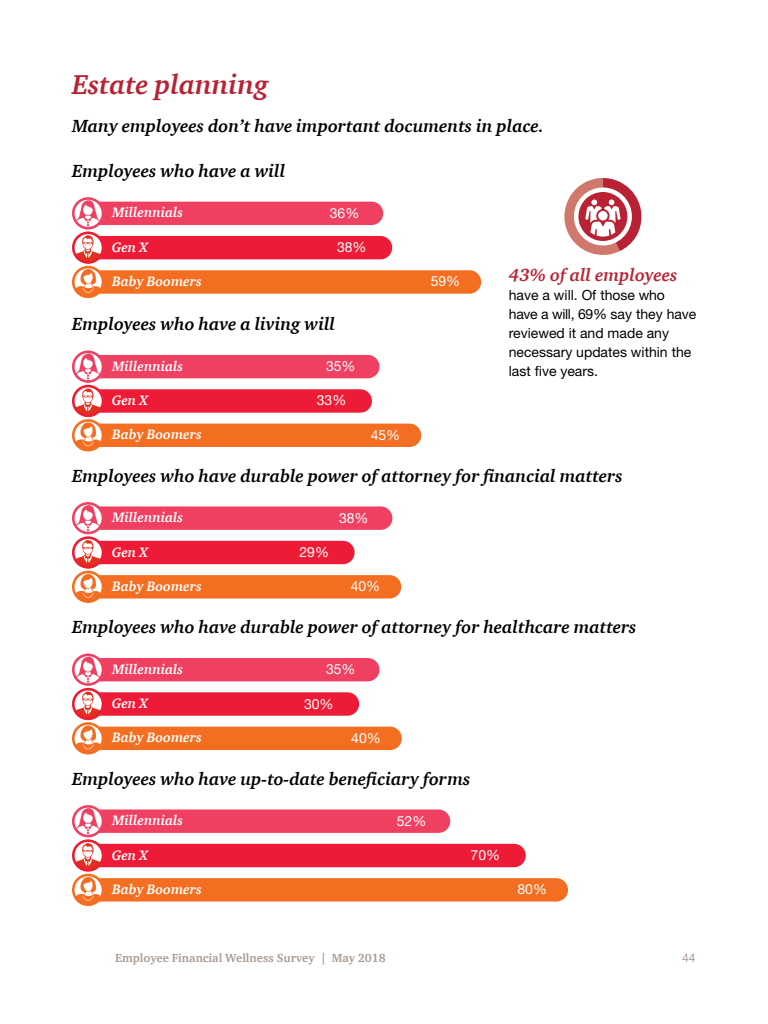
<style>
.page{position:relative;width:768px;height:1024px;background:#fff}
.page>*{position:absolute;margin:0;border:0;box-sizing:border-box;transform-origin:0 0}
.t1{font:italic 700 28px "ITC Charter Com";color:#b82234}
.t2{font:italic 700 18px "ITC Charter Com";color:#000}
.t3{font:italic 700 18px "ITC Charter Com";color:#b82234}
.t4{font:italic 700 14px "ITC Charter Com";color:#fff}
.t5{font:14px/19px "Helvetica Neue";color:#000}
.t6{font:14px "Helvetica Neue";color:#fff}
.t7{font:700 12px "ITC Charter Com";color:#a89b91}
.t8{font:12px "Helvetica Neue";color:#a89b91}
</style>
<div class="page">
<div style="left:76px;top:202px;width:307px;height:23px;background:#ef4062;border-radius:12px"></div>
<div style="left:76px;top:236px;width:316px;height:23px;background:#ed1b35;border-radius:12px"></div>
<div style="left:76px;top:270px;width:405px;height:24px;background:#f36e21;border-radius:12px"></div>
<div style="left:72px;top:232px;width:32px;height:32px;border:3px solid #ed1b35;border-radius:50%"></div>
<svg style="left:75px;top:200px;width:27px;height:29px"></svg>
<div style="left:72px;top:197px;width:32px;height:32px;border:3px solid #ef4062;border-radius:50%"></div>
<svg style="left:75px;top:235px;width:26px;height:63px"></svg>
<div style="left:72px;top:266px;width:32px;height:32px;border:3px solid #f36e21;border-radius:50%"></div>
<div style="left:76px;top:355px;width:304px;height:23px;background:#ef4062;border-radius:12px"></div>
<div style="left:76px;top:389px;width:296px;height:24px;background:#ed1b35;border-radius:12px"></div>
<div style="left:76px;top:424px;width:345px;height:23px;background:#f36e21;border-radius:12px"></div>
<div style="left:72px;top:385px;width:32px;height:32px;border:3px solid #ed1b35;border-radius:50%"></div>
<svg style="left:75px;top:354px;width:27px;height:26px"></svg>
<div style="left:72px;top:351px;width:32px;height:32px;border:3px solid #ef4062;border-radius:50%"></div>
<svg style="left:75px;top:388px;width:26px;height:62px"></svg>
<div style="left:72px;top:419px;width:32px;height:32px;border:3px solid #f36e21;border-radius:50%"></div>
<div style="left:76px;top:506px;width:316px;height:24px;background:#ef4062;border-radius:12px"></div>
<div style="left:76px;top:541px;width:279px;height:23px;background:#ed1b35;border-radius:12px"></div>
<div style="left:76px;top:575px;width:325px;height:24px;background:#f36e21;border-radius:12px"></div>
<div style="left:72px;top:536px;width:32px;height:33px;border:3px solid #ed1b35;border-radius:50%"></div>
<svg style="left:75px;top:505px;width:27px;height:29px"></svg>
<div style="left:72px;top:502px;width:32px;height:32px;border:3px solid #ef4062;border-radius:50%"></div>
<svg style="left:75px;top:540px;width:26px;height:62px"></svg>
<div style="left:72px;top:571px;width:32px;height:32px;border:3px solid #f36e21;border-radius:50%"></div>
<div style="left:76px;top:658px;width:304px;height:23px;background:#ef4062;border-radius:12px"></div>
<div style="left:76px;top:692px;width:283px;height:24px;background:#ed1b35;border-radius:12px"></div>
<div style="left:76px;top:727px;width:326px;height:23px;background:#f36e21;border-radius:12px"></div>
<div style="left:72px;top:688px;width:32px;height:32px;border:3px solid #ed1b35;border-radius:50%"></div>
<svg style="left:75px;top:657px;width:27px;height:28px"></svg>
<div style="left:72px;top:654px;width:32px;height:32px;border:3px solid #ef4062;border-radius:50%"></div>
<svg style="left:75px;top:691px;width:26px;height:63px"></svg>
<div style="left:72px;top:722px;width:32px;height:32px;border:3px solid #f36e21;border-radius:50%"></div>
<div style="left:76px;top:810px;width:374px;height:23px;background:#ef4062;border-radius:12px"></div>
<div style="left:76px;top:844px;width:450px;height:23px;background:#ed1b35;border-radius:12px"></div>
<div style="left:76px;top:878px;width:492px;height:24px;background:#f36e21;border-radius:12px"></div>
<div style="left:72px;top:839px;width:32px;height:33px;border:3px solid #ed1b35;border-radius:50%"></div>
<svg style="left:75px;top:808px;width:27px;height:29px"></svg>
<div style="left:72px;top:805px;width:32px;height:32px;border:3px solid #ef4062;border-radius:50%"></div>
<svg style="left:75px;top:843px;width:26px;height:63px"></svg>
<div style="left:72px;top:874px;width:32px;height:32px;border:3px solid #f36e21;border-radius:50%"></div>
<svg style="left:564px;top:178px;width:77px;height:77px"></svg>
<h1 class="t1" style="left:72px;top:67px;width:198px">Estate planning</h1>
<p class="t2" style="left:72px;top:115px;width:474px">Many employees don’t have important documents in place.</p>
<p class="t2" style="left:72px;top:160px;width:215px">Employees who have a will</p>
<p class="t4" style="left:112px;top:204px;width:73px">Millennials</p>
<p class="t6" style="left:330px;top:205px;width:31px">36%</p>
<p class="t4" style="left:112px;top:238px;width:38px">Gen X</p>
<p class="t6" style="left:337px;top:239px;width:31px">38%</p>
<p class="t4" style="left:112px;top:273px;width:91px">Baby Boomers</p>
<p class="t6" style="left:431px;top:273px;width:31px">59%</p>
<p class="t2" style="left:72px;top:313px;width:265px">Employees who have a living will</p>
<p class="t4" style="left:112px;top:357px;width:73px">Millennials</p>
<p class="t6" style="left:326px;top:358px;width:31px">35%</p>
<p class="t4" style="left:112px;top:392px;width:38px">Gen X</p>
<p class="t6" style="left:317px;top:392px;width:31px">33%</p>
<p class="t3" style="left:509px;top:264px;width:170px">43% of all employees</p>
<p class="t5" style="left:509px;top:285px;width:189px">have a will. Of those who have a will, 69% say they have reviewed it and made any necessary updates within the last five years.</p>
<p class="t4" style="left:112px;top:426px;width:91px">Baby Boomers</p>
<p class="t6" style="left:371px;top:426px;width:31px">45%</p>
<p class="t2" style="left:72px;top:465px;width:552px">Employees who have durable power of attorney for financial matters</p>
<p class="t4" style="left:112px;top:509px;width:73px">Millennials</p>
<p class="t6" style="left:339px;top:509px;width:31px">38%</p>
<p class="t4" style="left:112px;top:543px;width:38px">Gen X</p>
<p class="t6" style="left:299px;top:544px;width:31px">29%</p>
<p class="t4" style="left:112px;top:578px;width:91px">Baby Boomers</p>
<p class="t6" style="left:351px;top:578px;width:31px">40%</p>
<p class="t2" style="left:72px;top:616px;width:566px">Employees who have durable power of attorney for healthcare matters</p>
<p class="t4" style="left:112px;top:660px;width:73px">Millennials</p>
<p class="t6" style="left:326px;top:661px;width:31px">35%</p>
<p class="t4" style="left:112px;top:695px;width:38px">Gen X</p>
<p class="t6" style="left:304px;top:695px;width:31px">30%</p>
<p class="t4" style="left:112px;top:729px;width:91px">Baby Boomers</p>
<p class="t6" style="left:351px;top:730px;width:31px">40%</p>
<p class="t2" style="left:72px;top:768px;width:400px">Employees who have up-to-date beneficiary forms</p>
<p class="t4" style="left:112px;top:812px;width:73px">Millennials</p>
<p class="t6" style="left:397px;top:812px;width:31px">52%</p>
<p class="t4" style="left:112px;top:846px;width:38px">Gen X</p>
<p class="t6" style="left:471px;top:847px;width:31px">70%</p>
<p class="t4" style="left:112px;top:881px;width:91px">Baby Boomers</p>
<p class="t6" style="left:518px;top:881px;width:31px">80%</p>
<p class="t7" style="left:115px;top:950px;width:272px">Employee Financial Wellness Survey | May 2018</p>
<p class="t8" style="left:682px;top:951px;width:15px">44</p>
</div>
